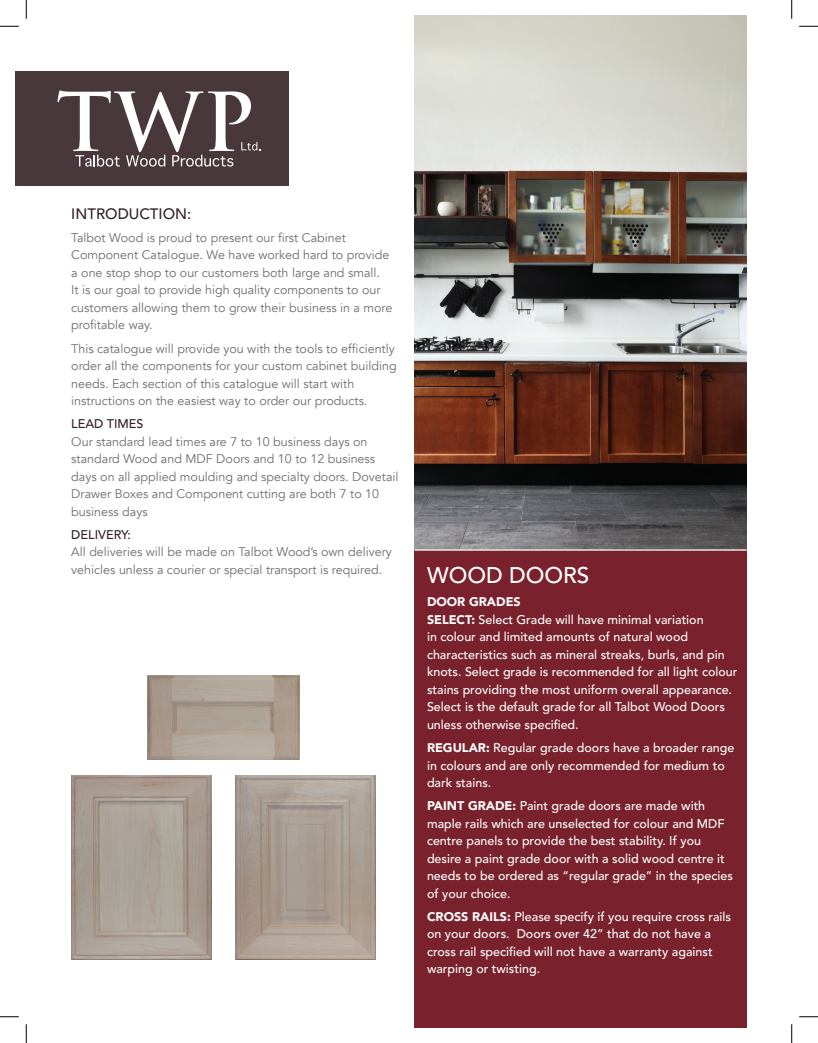
<style>
.page{position:relative;width:818px;height:1043px;background:#fff}
.page>*{position:absolute;margin:0;border:0;box-sizing:border-box;transform-origin:0 0}
.t1{font:500 22.5px "Avenir LT Std";color:#fff}
.t2{font:500 15px "Avenir LT Std";color:#342125}
.t3{font:500 12.5px/17.5px "Avenir LT Std";color:#fff}
.t4{font:12.5px/17.5px "Avenir";color:#6c6d70}
.t5{font:500 12.5px "Avenir LT Std";color:#342125}
.t6{font:900 12.5px "Avenir";color:#fff}
.s1{font-family:"Avenir";font-weight:900}
</style>
<div class="page">
<div style="left:15px;top:71px;width:274px;height:115px;background:#48373b"></div>
<div style="left:414px;top:549px;width:332px;height:479px;background:#79222e"></div>
<svg style="left:57px;top:90px;width:203px;height:77px"></svg>
<img style="left:414px;top:15px;width:332px;height:534px">
<hr style="left:414px;top:549px;width:332px;height:1px;background:#fff">
<img style="left:147px;top:675px;width:152px;height:84px">
<img style="left:235px;top:775px;width:140px;height:184px">
<img style="left:71px;top:775px;width:140px;height:184px">
<svg style="left:0;top:25px;width:19px;height:2px"></svg>
<svg style="left:799px;top:25px;width:19px;height:2px"></svg>
<svg style="left:0;top:1016px;width:19px;height:1px"></svg>
<svg style="left:799px;top:1016px;width:19px;height:1px"></svg>
<svg style="left:25px;top:0;width:2px;height:19px"></svg>
<svg style="left:25px;top:1024px;width:2px;height:18px"></svg>
<svg style="left:791px;top:0;width:1px;height:19px"></svg>
<svg style="left:791px;top:1024px;width:1px;height:18px"></svg>
<p class="t2" style="left:71px;top:205px;width:121px">INTRODUCTION:</p>
<p class="t4" style="left:71px;top:229px;width:323px">Talbot Wood is proud to present our first Cabinet Component Catalogue. We have worked hard to provide a one stop shop to our customers both large and small.<br>It is our goal to provide high quality components to our customers allowing them to grow their business in a more profitable way.</p>
<p class="t4" style="left:71px;top:340px;width:327px">This catalogue will provide you with the tools to efficiently order all the components for your custom cabinet building needs. Each section of this catalogue will start with instructions on the easiest way to order our products.</p>
<p class="t5" style="left:71px;top:416px;width:74px">LEAD TIMES</p>
<p class="t4" style="left:71px;top:433px;width:329px">Our standard lead times are 7 to 10 business days on standard Wood and MDF Doors and 10 to 12 business days on all applied moulding and specialty doors. Dovetail Drawer Boxes and Component cutting are both 7 to 10 business days</p>
<p class="t5" style="left:71px;top:527px;width:61px">DELIVERY:</p>
<p class="t4" style="left:71px;top:543px;width:322px">All deliveries will be made on Talbot Wood’s own delivery vehicles unless a courier or special transport is required.</p>
<h1 class="t1" style="left:427px;top:562px;width:164px">WOOD DOORS</h1>
<p class="t6" style="left:427px;top:591px;width:95px">DOOR GRADES</p>
<p class="t3" style="left:427px;top:611px;width:312px"><span class="s1">SELECT:</span> Select Grade will have minimal variation<br>in colour and limited amounts of natural wood characteristics such as mineral streaks, burls, and pin knots. Select grade is recommended for all light colour stains providing the most uniform overall appearance.<br>Select is the default grade for all Talbot Wood Doors unless otherwise specified.</p>
<p class="t3" style="left:427px;top:739px;width:309px"><span class="s1">REGULAR:</span> Regular grade doors have a broader range in colours and are only recommended for medium to dark stains.</p>
<p class="t3" style="left:427px;top:797px;width:307px"><span class="s1">PAINT GRADE:</span> Paint grade doors are made with maple rails which are unselected for colour and MDF centre panels to provide the best stability. If you desire a paint grade door with a solid wood centre it needs to be ordered as “regular grade” in the species of your choice.</p>
<p class="t3" style="left:427px;top:908px;width:305px"><span class="s1">CROSS RAILS:</span> Please specify if you require cross rails on your doors. Doors over 42” that do not have a cross rail specified will not have a warranty against warping or twisting.</p>
</div>
